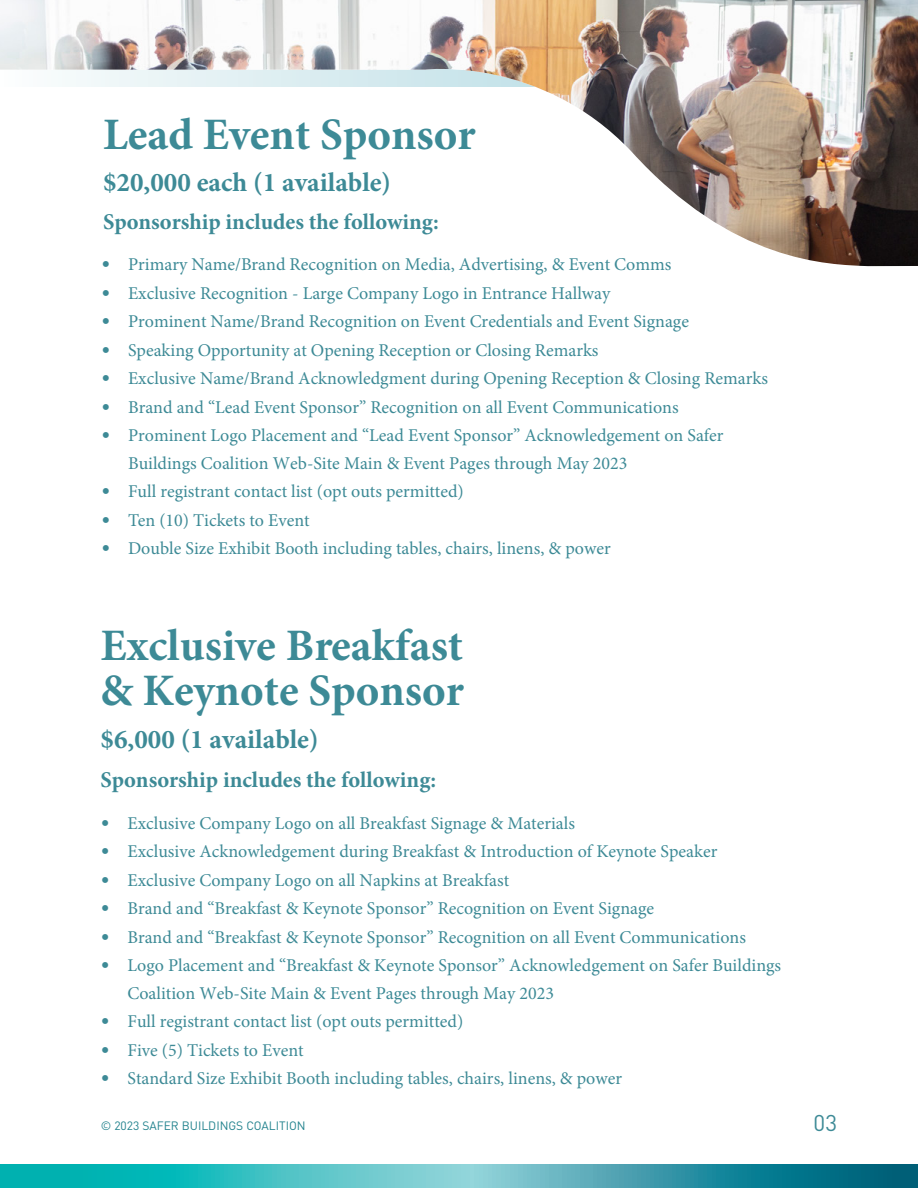
<style>
.page{position:relative;width:918px;height:1188px;background:#fff}
.page>*{position:absolute;margin:0;border:0;box-sizing:border-box;transform-origin:0 0}
.t1{font:700 45px/45px "Minion Pro";color:#3d8a96}
.t2{font:700 27px "Minion Pro";color:#3d8a96}
.t3{font:700 22.5px "Minion Pro";color:#3d8a96}
.t4{font:22.5px "DIN Pro";color:#3d8a96}
.t5{font:18px/27.6px "Minion Pro";color:#3d8a96}
.t6{font:12px "DIN Pro";color:#23838e}
.s1{font-family:"DIN Pro"}
</style>
<div class="page">
<img style="left:0;top:1165px;width:918px;height:23px">
<img style="left:0;top:0;width:918px;height:266px">
<h1 class="t1" style="left:103px;top:112px;width:374px">Lead Event Sponsor</h1>
<h2 class="t2" style="left:103px;top:163px;width:290px">$20,000 each (1 available)</h2>
<p class="t3" style="left:103px;top:206px;width:337px">Sponsorship includes the following:</p>
<p class="t5" style="left:101px;top:251px;width:572px"><span class="s1">•</span> Primary Name/Brand Recognition on Media, Advertising, &amp; Event Comms</p>
<p class="t5" style="left:101px;top:279px;width:511px"><span class="s1">•</span> Exclusive Recognition - Large Company Logo in Entrance Hallway</p>
<p class="t5" style="left:101px;top:308px;width:589px"><span class="s1">•</span> Prominent Name/Brand Recognition on Event Credentials and Event Signage</p>
<p class="t5" style="left:101px;top:336px;width:499px"><span class="s1">•</span> Speaking Opportunity at Opening Reception or Closing Remarks</p>
<p class="t5" style="left:101px;top:365px;width:668px"><span class="s1">•</span> Exclusive Name/Brand Acknowledgment during Opening Reception &amp; Closing Remarks</p>
<p class="t5" style="left:101px;top:393px;width:579px"><span class="s1">•</span> Brand and “Lead Event Sponsor” Recognition on all Event Communications</p>
<p class="t5" style="left:128px;top:422px;width:597px;text-indent:-27px"><span class="s1">•</span> Prominent Logo Placement and “Lead Event Sponsor” Acknowledgement on Safer<br>Buildings Coalition Web-Site Main &amp; Event Pages through May 2023</p>
<p class="t5" style="left:101px;top:478px;width:364px"><span class="s1">•</span> Full registrant contact list (opt outs permitted)</p>
<p class="t5" style="left:101px;top:506px;width:210px"><span class="s1">•</span> Ten (10) Tickets to Event</p>
<p class="t5" style="left:101px;top:535px;width:511px"><span class="s1">•</span> Double Size Exhibit Booth including tables, chairs, linens, &amp; power</p>
<h1 class="t1" style="left:100px;top:623px;width:365px">Exclusive Breakfast &amp; Keynote Sponsor</h1>
<h2 class="t2" style="left:100px;top:720px;width:220px">$6,000 (1 available)</h2>
<p class="t3" style="left:100px;top:764px;width:337px">Sponsorship includes the following:</p>
<p class="t5" style="left:100px;top:809px;width:476px"><span class="s1">•</span> Exclusive Company Logo on all Breakfast Signage &amp; Materials</p>
<p class="t5" style="left:100px;top:838px;width:618px"><span class="s1">•</span> Exclusive Acknowledgement during Breakfast &amp; Introduction of Keynote Speaker</p>
<p class="t5" style="left:100px;top:866px;width:410px"><span class="s1">•</span> Exclusive Company Logo on all Napkins at Breakfast</p>
<p class="t5" style="left:100px;top:895px;width:555px"><span class="s1">•</span> Brand and “Breakfast &amp; Keynote Sponsor” Recognition on Event Signage</p>
<p class="t5" style="left:100px;top:923px;width:647px"><span class="s1">•</span> Brand and “Breakfast &amp; Keynote Sponsor” Recognition on all Event Communications</p>
<p class="t5" style="left:128px;top:952px;width:655px;text-indent:-27px"><span class="s1">•</span> Logo Placement and “Breakfast &amp; Keynote Sponsor” Acknowledgement on Safer Buildings<br>Coalition Web-Site Main &amp; Event Pages through May 2023</p>
<p class="t5" style="left:100px;top:1008px;width:364px"><span class="s1">•</span> Full registrant contact list (opt outs permitted)</p>
<p class="t5" style="left:100px;top:1036px;width:205px"><span class="s1">•</span> Five (5) Tickets to Event</p>
<p class="t5" style="left:100px;top:1065px;width:523px"><span class="s1">•</span> Standard Size Exhibit Booth including tables, chairs, linens, &amp; power</p>
<p class="t6" style="left:101px;top:1116px;width:206px">© 2023 SAFER BUILDINGS COALITION</p>
<p class="t4" style="left:814px;top:1105px;width:25px">03</p>
</div>
